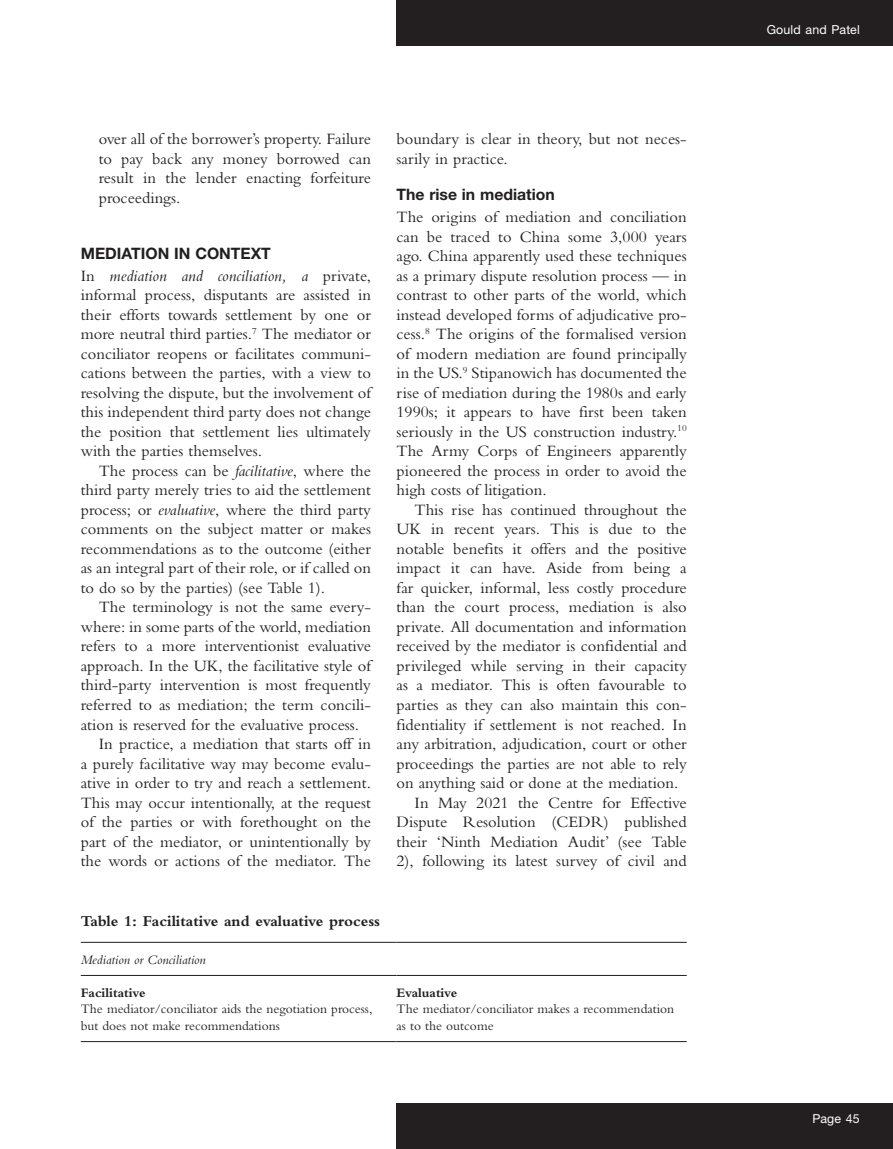
<style>
.page{position:relative;width:893px;height:1149px;background:#fff}
.page>*{position:absolute;margin:0;border:0;box-sizing:border-box;transform-origin:0 0}
.text_indent{font:16.5px/19.5px "Bembo MT Pro";color:#231f20;text-align:justify}
.text{font:16.5px/19.5px "Bembo MT Pro";color:#231f20;text-align:justify}
.tab_head{font:700 15.75px "Bembo MT Pro";color:#231f20}
.a_head{font:700 15.75px "Helvetica Neue LT Pro";color:#231f20}
.b_head{font:700 15.75px "Helvetica Neue LT Pro";color:#231f20}
.tab_body{font:13.5px/16.5px "Bembo MT Pro";color:#231f20}
.tab_col_head{font:italic 13.5px "Bembo MT Pro";color:#231f20}
.tab_body-2{font:700 13.5px "Bembo MT Pro";color:#231f20}
.t1{font:12.3px "Helvetica Neue LT Pro";letter-spacing:.01em;color:#fff}
.s1{font-style:italic}
</style>
<div class="page">
<div style="left:397px;top:0;width:496px;height:46px;background:#231f20"></div>
<div style="left:397px;top:1103px;width:496px;height:45px;background:#231f20"></div>
<hr style="left:81px;top:941px;width:315px;height:1px;background:#231f20">
<hr style="left:396px;top:941px;width:291px;height:1px;background:#231f20">
<hr style="left:81px;top:974px;width:315px;height:1px;background:#231f20">
<hr style="left:396px;top:974px;width:291px;height:1px;background:#231f20">
<hr style="left:81px;top:1040px;width:315px;height:1px;background:#231f20">
<hr style="left:396px;top:1040px;width:291px;height:1px;background:#231f20">
<p class="text_indent" style="left:99px;top:129px;width:274px">over all of the borrower’s property. Failure to pay back any money borrowed can result in the lender enacting forfeiture proceedings.</p>
<p class="a_head" style="left:81px;top:243px;width:192px">MEDIATION IN CONTEXT</p>
<p class="text" style="left:81px;top:265px;width:292px">In <span class="s1">mediation and conciliation, a</span> private, informal process, disputants are assisted in their efforts towards settlement by one or more neutral third parties.<sup>7</sup> The mediator or conciliator reopens or facilitates communi&shy;cations between the parties, with a view to resolving the dispute, but the involvement of this independent third party does not change the position that settlement lies ultimately with the parties themselves.</p>
<p class="text_indent" style="left:81px;top:460px;width:292px;text-indent:18px">The process can be <span class="s1">facilitative</span>, where the third party merely tries to aid the settlement process; or <span class="s1">evaluative</span>, where the third party comments on the subject matter or makes recommendations as to the outcome (either as an integral part of their role, or if called on to do so by the parties) (see Table 1).</p>
<p class="text_indent" style="left:81px;top:597px;width:292px;text-indent:18px">The terminology is not the same every&shy;where: in some parts of the world, mediation refers to a more interventionist evaluative approach. In the UK, the facilitative style of third-party intervention is most frequently referred to as mediation; the term concili&shy;ation is reserved for the evaluative process.</p>
<p class="text_indent" style="left:81px;top:733px;width:292px;text-indent:18px">In practice, a mediation that starts off in a purely facilitative way may become evalu&shy;ative in order to try and reach a settlement.<br>This may occur intentionally, at the request of the parties or with forethought on the part of the mediator, or unintentionally by the words or actions of the mediator. The</p>
<p class="text_indent" style="left:396px;top:129px;width:292px">boundary is clear in theory, but not neces&shy;sarily in practice.</p>
<p class="b_head" style="left:396px;top:184px;width:160px">The rise in mediation</p>
<p class="text" style="left:396px;top:207px;width:292px">The origins of mediation and conciliation can be traced to China some 3,000 years ago. China apparently used these techniques as a primary dispute resolution process — in contrast to other parts of the world, which instead developed forms of adjudicative pro&shy;cess.<sup>8</sup> The origins of the formalised version of modern mediation are found principally in the US.<sup>9</sup> Stipanowich has documented the rise of mediation during the 1980s and early 1990s; it appears to have first been taken seriously in the US construction industry.<sup>10<br></sup>The Army Corps of Engineers apparently pioneered the process in order to avoid the high costs of litigation.</p>
<p class="text_indent" style="left:396px;top:499px;width:292px;text-indent:18px">This rise has continued throughout the UK in recent years. This is due to the notable benefits it offers and the positive impact it can have. Aside from being a far quicker, informal, less costly procedure than the court process, mediation is also private. All documentation and information received by the mediator is confidential and privileged while serving in their capacity as a mediator. This is often favourable to parties as they can also maintain this con&shy;fidentiality if settlement is not reached. In any arbitration, adjudication, court or other proceedings the parties are not able to rely on anything said or done at the mediation.</p>
<p class="text_indent" style="left:396px;top:792px;width:292px;text-indent:18px">In May 2021 the Centre for Effective Dispute Resolution (CEDR) published their ‘Ninth Mediation Audit’ (see Table 2), following its latest survey of civil and</p>
<p class="tab_head" style="left:81px;top:912px;width:301px">Table 1: Facilitative and evaluative process</p>
<p class="tab_col_head" style="left:81px;top:951px;width:127px">Mediation or Conciliation</p>
<p class="tab_body-2" style="left:81px;top:984px;width:66px">Facilitative</p>
<p class="tab_body-2" style="left:396px;top:984px;width:62px">Evaluative</p>
<p class="tab_body" style="left:81px;top:1000px;width:293px">The mediator/conciliator aids the negotiation process, but does not make recommendations</p>
<p class="tab_body" style="left:396px;top:1000px;width:279px">The mediator/conciliator makes a recommendation as to the outcome</p>
<p class="t1" style="left:767px;top:22px;width:95px">Gould and Patel</p>
<p class="t1" style="left:812px;top:1110px;width:49px">Page 45</p>
</div>
